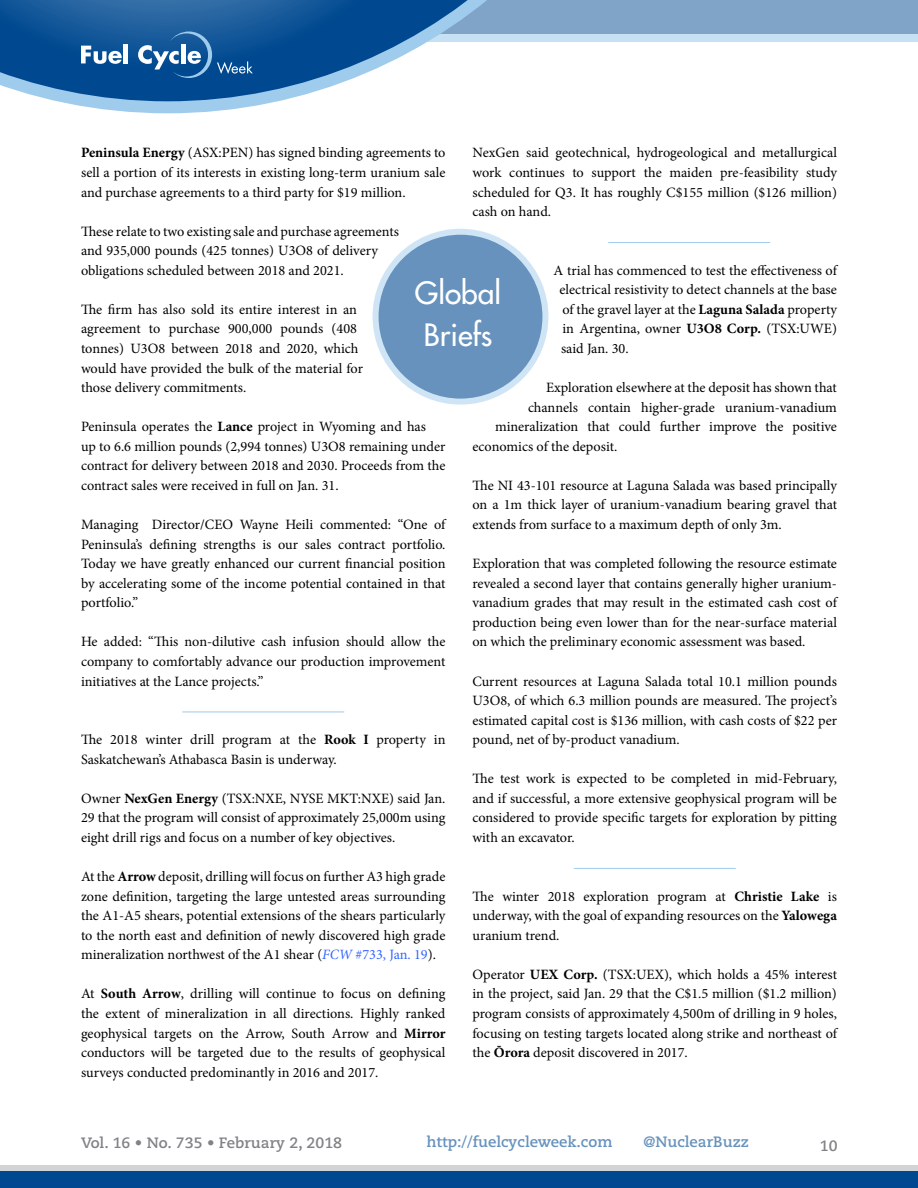
<style>
.page{position:relative;width:918px;height:1188px;background:#fff}
.page>*{position:absolute;margin:0;border:0;box-sizing:border-box;transform-origin:0 0}
.t1{font:30px/42px "Futura";color:#fff}
.t2{font:700 15px "Caecilia";color:#6692bd}
.t3{font:700 15px "Caecilia";color:#808285}
.t4{font:14.25px/19.5px "Minion Pro";color:#000;text-align:justify}
.s1{font-weight:700}
.s2{font-style:italic;color:#36f}
.s3{color:#36f}
</style>
<div class="page">
<div style="left:0;top:1166px;width:918px;height:22px;background:#d1d3d4"></div>
<div style="left:0;top:0;width:918px;height:36px;background:#80a4c8"></div>
<div style="left:0;top:34px;width:918px;height:7px;background:#c6e0f4"></div>
<div style="left:0;top:1171px;width:918px;height:17px;background:#004990"></div>
<svg style="left:0;top:0;width:675px;height:113px"></svg>
<svg style="left:81px;top:46px;width:41px;height:18px"></svg>
<hr style="left:124px;top:44px;width:4px;height:19px;background:#fff">
<svg style="left:138px;top:32px;width:115px;height:46px;background:#306ca6"></svg>
<div style="left:376px;top:232px;width:169px;height:170px;background:#6692bd;border-radius:50%"></div>
<div style="left:373px;top:229px;width:175px;height:176px;border:6px solid #cfe5f6;border-radius:50%"></div>
<hr style="left:182px;top:712px;width:162px;height:1px;background:#9fcbed">
<hr style="left:608px;top:242px;width:162px;height:1px;background:#9fcbed">
<hr style="left:574px;top:868px;width:162px;height:1px;background:#9fcbed">
<p class="t4" style="left:81px;top:143px;width:366px"><span class="s1">Peninsula Energy</span> (ASX:PEN) has signed binding agreements to sell a portion of its interests in existing long-term uranium sale and purchase agreements to a third party for $19 million.</p>
<p class="t4" style="left:81px;top:221px;width:319px;text-align:left">These relate to two existing sale and purchase agreements and 935,000 pounds (425 tonnes) U3O8 of delivery obligations scheduled between 2018 and 2021.</p>
<p class="t4" style="left:81px;top:300px;width:283px;text-align:left">The firm has also sold its entire interest in an agreement to purchase 900,000 pounds (408 tonnes) U3O8 between 2018 and 2020, which would have provided the bulk of the material for those delivery commitments.</p>
<p class="t4" style="left:81px;top:417px;width:366px;text-align:left">Peninsula operates the <span class="s1">Lance</span> project in Wyoming and has<br>up to 6.6 million pounds (2,994 tonnes) U3O8 remaining under contract for delivery between 2018 and 2030. Proceeds from the contract sales were received in full on Jan. 31.</p>
<p class="t4" style="left:81px;top:515px;width:366px">Managing Director/CEO Wayne Heili commented: “One of Peninsula’s defining strengths is our sales contract portfolio.<br>Today we have greatly enhanced our current financial position by accelerating some of the income potential contained in that portfolio.”</p>
<p class="t4" style="left:81px;top:632px;width:366px">He added: “This non-dilutive cash infusion should allow the company to comfortably advance our production improvement initiatives at the Lance projects.”</p>
<p class="t4" style="left:473px;top:143px;width:366px">NexGen said geotechnical, hydrogeological and metallurgical work continues to support the maiden pre-feasibility study scheduled for Q3. It has roughly C$155 million ($126 million) cash on hand.</p>
<p class="t4" style="left:559px;top:260px;width:279px;text-indent:-6px">A trial has commenced to test the effectiveness of electrical resistivity to detect channels at the base of the gravel layer at the <span class="s1">Laguna Salada</span> property in Argentina, owner <span class="s1">U3O8 Corp.</span> (TSX:UWE) said Jan. 30.</p>
<p class="t4" style="left:546px;top:378px;width:292px">Exploration elsewhere at the deposit has shown that</p>
<p class="t4" style="left:528px;top:397px;width:310px">channels contain higher-grade uranium-vanadium</p>
<p class="t4" style="left:495px;top:417px;width:343px">mineralization that could further improve the positive</p>
<p class="t4" style="left:473px;top:437px;width:146px">economics of the deposit.</p>
<p class="t4" style="left:473px;top:476px;width:366px">The NI 43-101 resource at Laguna Salada was based principally on a 1m thick layer of uranium-vanadium bearing gravel that extends from surface to a maximum depth of only 3m.</p>
<p class="t4" style="left:473px;top:554px;width:366px">Exploration that was completed following the resource estimate revealed a second layer that contains generally higher uranium&shy;vanadium grades that may result in the estimated cash cost of production being even lower than for the near-surface material on which the preliminary economic assessment was based.</p>
<p class="t4" style="left:473px;top:671px;width:366px">Current resources at Laguna Salada total 10.1 million pounds U3O8, of which 6.3 million pounds are measured. The project’s estimated capital cost is $136 million, with cash costs of $22 per pound, net of by-product vanadium.</p>
<p class="t4" style="left:473px;top:769px;width:366px">The test work is expected to be completed in mid-February, and if successful, a more extensive geophysical program will be considered to provide specific targets for exploration by pitting with an excavator.</p>
<h1 class="t1" style="left:415px;top:272px;width:88px">Global<br>Briefs</h1>
<p class="t4" style="left:81px;top:730px;width:366px">The 2018 winter drill program at the <span class="s1">Rook I</span> property in<br>Saskatchewan’s Athabasca Basin is underway.</p>
<p class="t4" style="left:81px;top:789px;width:366px">Owner <span class="s1">NexGen Energy</span> (TSX:NXE, NYSE MKT:NXE) said Jan.<br>29 that the program will consist of approximately 25,000m using eight drill rigs and focus on a number of key objectives.</p>
<p class="t4" style="left:81px;top:867px;width:366px">At the <span class="s1">Arrow</span> deposit, drilling will focus on further A3 high grade zone definition, targeting the large untested areas surrounding the A1-A5 shears, potential extensions of the shears particularly to the north east and definition of newly discovered high grade mineralization northwest of the A1 shear (<span class="s2">FCW</span> <span class="s3">#733, Jan. 19</span>).</p>
<p class="t4" style="left:81px;top:984px;width:366px">At <span class="s1">South Arrow</span>, drilling will continue to focus on defining the extent of mineralization in all directions. Highly ranked geophysical targets on the Arrow, South Arrow and <span class="s1">Mirror </span>conductors will be targeted due to the results of geophysical surveys conducted predominantly in 2016 and 2017.</p>
<p class="t4" style="left:472px;top:886px;width:366px">The winter 2018 exploration program at <span class="s1">Christie Lake</span> is underway, with the goal of expanding resources on the <span class="s1">Yalowega </span>uranium trend.</p>
<p class="t4" style="left:472px;top:965px;width:366px">Operator <span class="s1">UEX Corp.</span> (TSX:UEX), which holds a 45% interest in the project, said Jan. 29 that the C$1.5 million ($1.2 million) program consists of approximately 4,500m of drilling in 9 holes, focusing on testing targets located along strike and northeast of the <span class="s1">Ōrora</span> deposit discovered in 2017.</p>
<p class="t3" style="left:81px;top:1134px;width:263px">Vol. 16 • No. 735 • February 2, 2018</p>
<p class="t2" style="left:427px;top:1133px;width:187px">http://fuelcycleweek.com</p>
<p class="t2" style="left:643px;top:1133px;width:107px">@NuclearBuzz</p>
<p class="t3" style="left:820px;top:1137px;width:19px">10</p>
</div>
